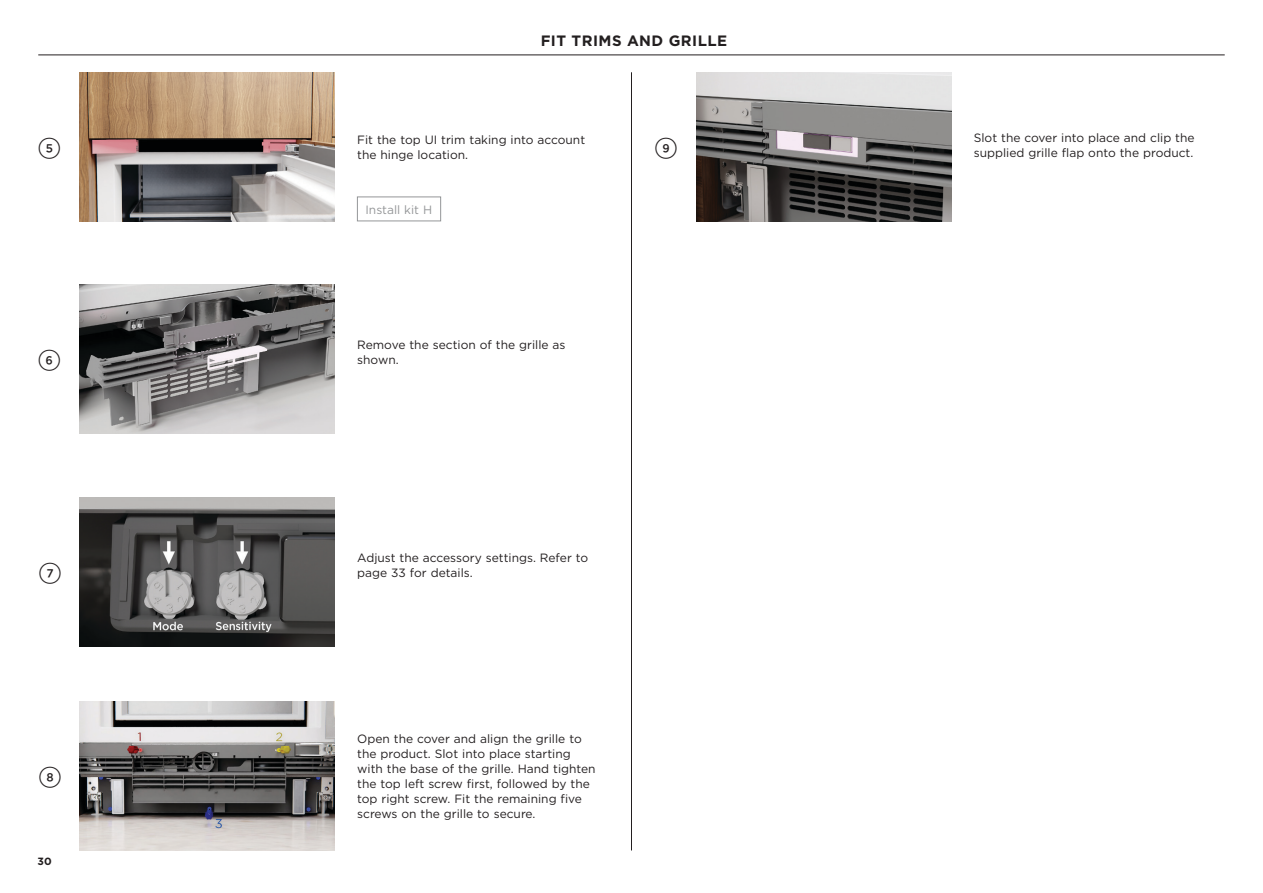
<style>
.page{position:relative;width:1263px;height:893px;background:#fff}
.page>*{position:absolute;margin:0;border:0;box-sizing:border-box;transform-origin:0 0}
.t1{font:500 22.5px "Gotham FP Nos";color:#231f20}
.t2{font:700 15px "Gotham";letter-spacing:.03em;color:#231f20}
.t3{font:12px/15px "Gotham";color:#231f20}
.t4{font:12px "Gotham";color:#949698}
.t5{font:700 10.5px "Gotham";color:#231f20}
</style>
<div class="page">
<hr style="left:38px;top:55px;width:1187px;height:1px;background:#231f20">
<hr style="left:631px;top:72px;width:1px;height:778px;background:#231f20">
<img style="left:80px;top:72px;width:255px;height:149px">
<img style="left:80px;top:702px;width:255px;height:148px">
<div style="left:357px;top:197px;width:84px;height:24px;background:#fff;border:1px solid #949698"></div>
<img style="left:80px;top:285px;width:255px;height:149px">
<img style="left:80px;top:497px;width:255px;height:149px">
<img style="left:696px;top:72px;width:255px;height:149px">
<h1 class="t1" style="left:38px;top:137px;width:24px">5</h1>
<h1 class="t1" style="left:38px;top:350px;width:24px">6</h1>
<h1 class="t1" style="left:39px;top:563px;width:24px">7</h1>
<h1 class="t1" style="left:39px;top:767px;width:24px">8</h1>
<p class="t5" style="left:38px;top:854px;width:16px">30</p>
<p class="t2" style="left:541px;top:31px;width:188px">FIT TRIMS AND GRILLE</p>
<p class="t3" style="left:357px;top:132px;width:229px">Fit the top UI trim taking into account the hinge location.</p>
<p class="t4" style="left:365px;top:202px;width:68px">Install kit H</p>
<p class="t3" style="left:357px;top:337px;width:210px">Remove the section of the grille as shown.</p>
<p class="t3" style="left:974px;top:130px;width:222px">Slot the cover into place and clip the</p>
<h1 class="t1" style="left:655px;top:137px;width:24px">9</h1>
<p class="t3" style="left:974px;top:145px;width:221px">supplied grille flap onto the product.</p>
<p class="t3" style="left:357px;top:550px;width:233px">Adjust the accessory settings. Refer to page 33 for details.</p>
<p class="t3" style="left:357px;top:731px;width:240px">Open the cover and align the grille to the product. Slot into place starting with the base of the grille. Hand tighten the top left screw first, followed by the top right screw. Fit the remaining five screws on the grille to secure.</p>
</div>
